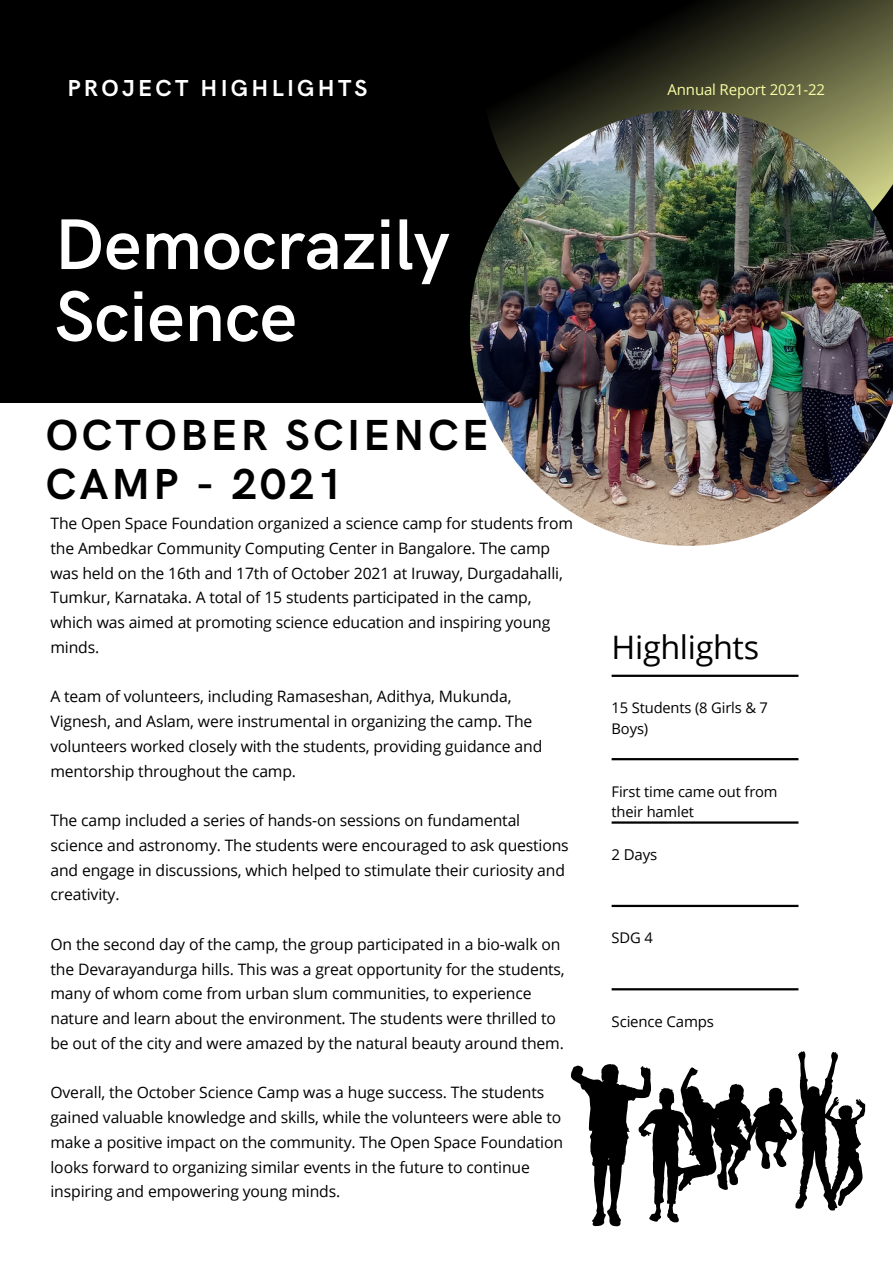
<style>
.page{position:relative;width:893px;height:1264px;background:#fff}
.page>*{position:absolute;margin:0;border:0;box-sizing:border-box;transform-origin:0 0}
.t1{font:600 72px/72px "HK Grotesk";color:#fff}
.t2{font:700 43.5px/49.5px "HK Grotesk";letter-spacing:.08em;color:#000}
.t3{font:32.4px "Open Sans";letter-spacing:-.01em;color:#000}
.t4{font:700 23.25px "HK Grotesk";letter-spacing:.14em;color:#fff}
.t5{font:15.75px/24.8px "Open Sans";letter-spacing:-.01em;color:#000}
.t6{font:15px "Open Sans";letter-spacing:-.01em;color:#fbffa5}
.t7{font:15px "Open Sans";letter-spacing:-.01em;color:#000}
.t8{font:14.7px/20.2px "Open Sans";letter-spacing:-.01em;color:#000}
</style>
<div class="page">
<div style="left:0;top:0;width:892px;height:402px;background:#000"></div>
<svg style="left:509px;top:0;width:383px;height:110px"></svg>
<hr style="left:611px;top:674px;width:187px;height:3px;background:#000">
<hr style="left:611px;top:821px;width:187px;height:2px;background:#000">
<hr style="left:611px;top:988px;width:187px;height:2px;background:#000">
<hr style="left:611px;top:758px;width:187px;height:2px;background:#000">
<hr style="left:611px;top:904px;width:187px;height:3px;background:#000">
<img style="left:470px;top:110px;width:422px;height:436px">
<svg style="left:570px;top:1051px;width:295px;height:175px"></svg>
<p class="t4" style="left:67px;top:75px;width:301px">PROJECT HIGHLIGHTS</p>
<p class="t6" style="left:667px;top:79px;width:159px">Annual Report 2021-22</p>
<p class="t1" style="left:55px;top:211px;width:396px">Democrazily<br>Science</p>
<p class="t2" style="left:46px;top:412px;width:444px">OCTOBER SCIENCE<br>CAMP - 2021</p>
<p class="t5" style="left:50px;top:510px;width:524px">The Open Space Foundation organized a science camp for students from the Ambedkar Community Computing Center in Bangalore. The camp was held on the 16th and 17th of October 2021 at Iruway, Durgadahalli, Tumkur, Karnataka. A total of 15 students participated in the camp, which was aimed at promoting science education and inspiring young minds.</p>
<p class="t5" style="left:50px;top:684px;width:493px">A team of volunteers, including Ramaseshan, Adithya, Mukunda, Vignesh, and Aslam, were instrumental in organizing the camp. The volunteers worked closely with the students, providing guidance and mentorship throughout the camp.</p>
<p class="t5" style="left:50px;top:807px;width:520px">The camp included a series of hands-on sessions on fundamental science and astronomy. The students were encouraged to ask questions and engage in discussions, which helped to stimulate their curiosity and creativity.</p>
<p class="t5" style="left:50px;top:931px;width:516px">On the second day of the camp, the group participated in a bio-walk on the Devarayandurga hills. This was a great opportunity for the students, many of whom come from urban slum communities, to experience nature and learn about the environment. The students were thrilled to be out of the city and were amazed by the natural beauty around them.</p>
<p class="t5" style="left:50px;top:1079px;width:514px">Overall, the October Science Camp was a huge success. The students gained valuable knowledge and skills, while the volunteers were able to make a positive impact on the community. The Open Space Foundation looks forward to organizing similar events in the future to continue inspiring and empowering young minds.</p>
<p class="t3" style="left:611px;top:624px;width:149px">Highlights</p>
<p class="t8" style="left:611px;top:697px;width:158px">15 Students (8 Girls &amp; 7<br>Boys)</p>
<p class="t8" style="left:611px;top:780px;width:167px">First time came out from their hamlet</p>
<p class="t7" style="left:611px;top:844px;width:47px">2 Days</p>
<p class="t8" style="left:611px;top:927px;width:43px">SDG 4</p>
<p class="t7" style="left:611px;top:1010px;width:104px">Science Camps</p>
</div>
